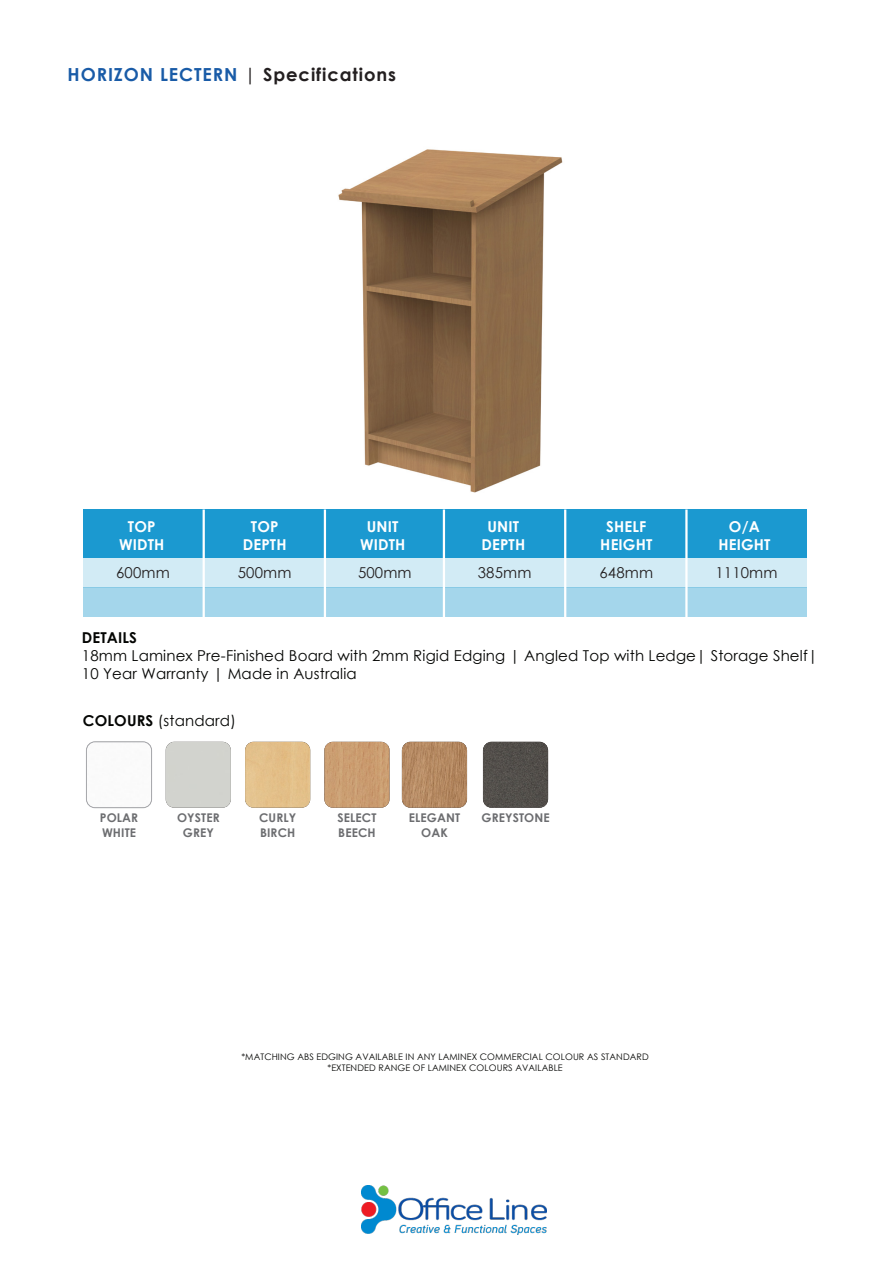
<style>
.page{position:relative;width:893px;height:1263px;background:#fff}
.page>*{position:absolute;margin:0;border:0;box-sizing:border-box;transform-origin:0 0}
.t1{font:700 18px "Century Gothic";letter-spacing:.05em;color:#195ba7}
.t2{font:15px/18px "Century Gothic";letter-spacing:.01em;color:#040503}
.t3{font:700 15px/18px "Century Gothic";letter-spacing:.01em;color:#fff;text-align:center}
.t4{font:15px "Century Gothic";letter-spacing:.01em;color:#231f20}
.t5{font:700 15px "Century Gothic";letter-spacing:.01em;color:#040503}
.t6{font:700 12px/14.4px "Century Gothic";letter-spacing:.01em;color:#6c6d70}
.t7{font:9px "Century Gothic";letter-spacing:.01em;color:#040503}
.s1{font-weight:400;color:#231f20}
.s2{color:#231f20}
.s3{font-weight:700}
</style>
<div class="page">
<div style="left:83px;top:587px;width:724px;height:30px;background:#a4d6eb"></div>
<div style="left:83px;top:509px;width:724px;height:49px;background:#1b99d0"></div>
<div style="left:83px;top:558px;width:724px;height:29px;background:#d2ebf5"></div>
<hr style="left:203px;top:509px;width:2px;height:114px;background:#fff">
<hr style="left:564px;top:509px;width:2px;height:114px;background:#fff">
<hr style="left:324px;top:509px;width:2px;height:114px;background:#fff">
<hr style="left:443px;top:509px;width:2px;height:114px;background:#fff">
<hr style="left:685px;top:509px;width:3px;height:114px;background:#fff">
<img style="left:86px;top:743px;width:66px;height:65px">
<div style="left:86px;top:741px;width:66px;height:67px;border:1px solid #a8a9ad;border-radius:9px"></div>
<div style="left:166px;top:742px;width:65px;height:66px;background:#d2d3ce"></div>
<img style="left:245px;top:742px;width:65px;height:66px">
<img style="left:324px;top:742px;width:65px;height:66px">
<img style="left:402px;top:742px;width:65px;height:66px">
<img style="left:483px;top:742px;width:65px;height:66px">
<img style="left:361px;top:1185px;width:186px;height:50px">
<img style="left:338px;top:149px;width:225px;height:344px">
<p class="t1" style="left:68px;top:61px;width:330px">HORIZON LECTERN <span class="s1">|</span> <span class="s2">Specifications</span></p>
<p class="t3" style="left:128px;top:517px;width:29px">TOP</p>
<p class="t3" style="left:119px;top:535px;width:47px">WIDTH</p>
<p class="t3" style="left:251px;top:517px;width:29px">TOP</p>
<p class="t3" style="left:243px;top:535px;width:45px">DEPTH</p>
<p class="t3" style="left:367px;top:517px;width:33px">UNIT</p>
<p class="t3" style="left:360px;top:535px;width:47px">WIDTH</p>
<p class="t3" style="left:481px;top:517px;width:45px">UNIT<br>DEPTH</p>
<p class="t3" style="left:606px;top:517px;width:42px">SHELF</p>
<p class="t3" style="left:600px;top:535px;width:54px">HEIGHT</p>
<p class="t3" style="left:729px;top:517px;width:32px">O/A</p>
<p class="t3" style="left:718px;top:535px;width:54px">HEIGHT</p>
<p class="t4" style="left:116px;top:562px;width:55px">600mm</p>
<p class="t4" style="left:238px;top:562px;width:55px">500mm</p>
<p class="t4" style="left:358px;top:562px;width:55px">500mm</p>
<p class="t4" style="left:478px;top:562px;width:55px">385mm</p>
<p class="t4" style="left:599px;top:562px;width:55px">648mm</p>
<p class="t4" style="left:715px;top:562px;width:64px">1110mm</p>
<p class="t5" style="left:82px;top:626px;width:57px">DETAILS</p>
<p class="t2" style="left:82px;top:646px;width:737px">18mm Laminex Pre-Finished Board with 2mm Rigid Edging | Angled Top with Ledge| Storage Shelf|<br>10 Year Warranty | Made in Australia</p>
<p class="t2" style="left:83px;top:712px;width:155px"><span class="s3">COLOURS</span> (standard)</p>
<p class="t6" style="left:100px;top:810px;width:40px">POLAR<br>WHITE</p>
<p class="t6" style="left:177px;top:810px;width:44px;text-align:center">OYSTER<br>GREY</p>
<p class="t6" style="left:259px;top:810px;width:39px">CURLY</p>
<p class="t6" style="left:260px;top:825px;width:37px">BIRCH</p>
<p class="t6" style="left:337px;top:810px;width:40px">SELECT</p>
<p class="t6" style="left:338px;top:825px;width:39px">BEECH</p>
<p class="t6" style="left:409px;top:810px;width:53px">ELEGANT</p>
<p class="t6" style="left:421px;top:825px;width:28px">OAK</p>
<p class="t6" style="left:481px;top:810px;width:70px">GREYSTONE</p>
<p class="t7" style="left:241px;top:1051px;width:409px">*MATCHING ABS EDGING AVAILABLE IN ANY LAMINEX COMMERCIAL COLOUR AS STANDARD</p>
<p class="t7" style="left:327px;top:1061px;width:237px">*EXTENDED RANGE OF LAMINEX COLOURS AVAILABLE</p>
</div>
